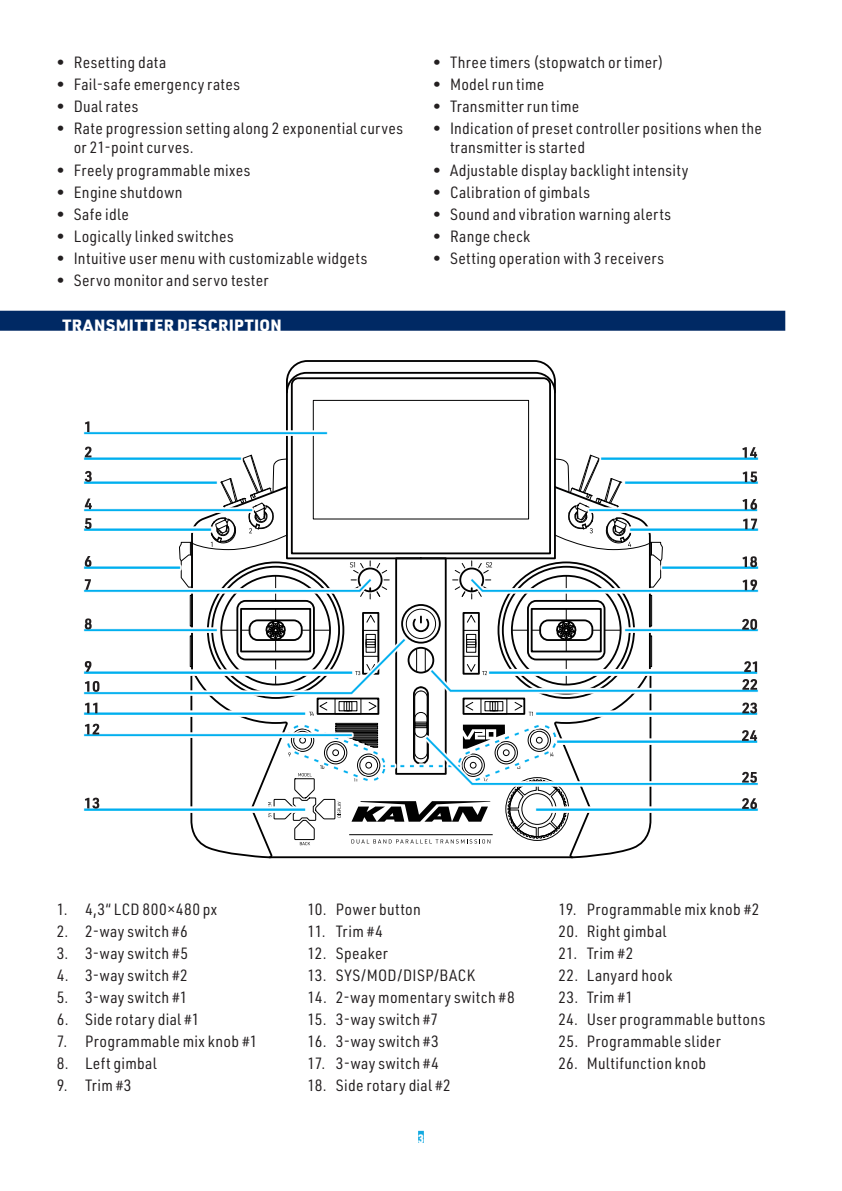
<style>
.page{position:relative;width:842px;height:1191px;background:#fff}
.page>*{position:absolute;margin:0;border:0;box-sizing:border-box;transform-origin:0 0}
.t1{font:16px/19.2px "URWDIN Semi Cond";letter-spacing:.02em;color:#231f20}
.Nadpis_s_podtiskem{font:900 16px "URWDIN";letter-spacing:.035em;color:#fff}
.Číslování_stran{font:900 12px "URWDIN Semi Cond";color:#fff}
</style>
<div class="page">
<div style="left:418px;top:1130px;width:6px;height:12px;background:#12a9e1"></div>
<svg style="left:286px;top:360px;width:270px;height:94px"></svg>
<svg style="left:179px;top:454px;width:484px;height:405px"></svg>
<img style="left:623px;top:627px;width:136px;height:6px">
<img style="left:83px;top:627px;width:136px;height:6px">
<img style="left:83px;top:455px;width:160px;height:6px">
<img style="left:599px;top:455px;width:160px;height:6px">
<img style="left:83px;top:480px;width:136px;height:5px">
<img style="left:623px;top:480px;width:136px;height:5px">
<img style="left:83px;top:507px;width:171px;height:6px">
<img style="left:588px;top:507px;width:170px;height:6px">
<img style="left:83px;top:527px;width:130px;height:5px">
<img style="left:629px;top:527px;width:130px;height:5px">
<img style="left:83px;top:564px;width:98px;height:6px">
<img style="left:660px;top:564px;width:99px;height:6px">
<img style="left:83px;top:430px;width:245px;height:6px">
<img style="left:83px;top:711px;width:224px;height:5px">
<img style="left:285px;top:723px;width:101px;height:59px">
<img style="left:457px;top:723px;width:100px;height:12px">
<img style="left:83px;top:732px;width:270px;height:6px">
<img style="left:535px;top:711px;width:223px;height:5px">
<img style="left:535px;top:806px;width:223px;height:6px">
<img style="left:83px;top:806px;width:223px;height:6px">
<img style="left:430px;top:669px;width:329px;height:24px">
<img style="left:83px;top:637px;width:323px;height:58px">
<img style="left:488px;top:669px;width:271px;height:6px">
<img style="left:83px;top:577px;width:290px;height:17px">
<img style="left:469px;top:577px;width:290px;height:17px">
<img style="left:382px;top:763px;width:42px;height:6px">
<img style="left:424px;top:735px;width:334px;height:51px">
<svg style="left:742px;top:772px;width:15px;height:10px"></svg>
<svg style="left:742px;top:798px;width:15px;height:11px"></svg>
<svg style="left:85px;top:421px;width:4px;height:11px"></svg>
<svg style="left:85px;top:446px;width:6px;height:11px"></svg>
<svg style="left:85px;top:471px;width:7px;height:11px"></svg>
<svg style="left:85px;top:498px;width:7px;height:11px"></svg>
<svg style="left:85px;top:518px;width:7px;height:11px"></svg>
<svg style="left:85px;top:556px;width:6px;height:11px"></svg>
<svg style="left:85px;top:579px;width:6px;height:11px"></svg>
<svg style="left:85px;top:618px;width:7px;height:11px"></svg>
<svg style="left:85px;top:661px;width:6px;height:11px"></svg>
<svg style="left:744px;top:661px;width:13px;height:11px"></svg>
<svg style="left:742px;top:619px;width:15px;height:11px"></svg>
<svg style="left:742px;top:579px;width:15px;height:11px"></svg>
<svg style="left:742px;top:556px;width:15px;height:11px"></svg>
<svg style="left:743px;top:518px;width:14px;height:11px"></svg>
<svg style="left:742px;top:499px;width:15px;height:11px"></svg>
<svg style="left:742px;top:471px;width:15px;height:11px"></svg>
<svg style="left:742px;top:447px;width:15px;height:11px"></svg>
<svg style="left:85px;top:681px;width:14px;height:11px"></svg>
<svg style="left:742px;top:679px;width:15px;height:11px"></svg>
<svg style="left:85px;top:702px;width:12px;height:11px"></svg>
<svg style="left:742px;top:702px;width:15px;height:11px"></svg>
<svg style="left:85px;top:723px;width:14px;height:11px"></svg>
<svg style="left:742px;top:730px;width:15px;height:11px"></svg>
<svg style="left:85px;top:797px;width:14px;height:11px"></svg>
<div style="left:0;top:311px;width:785px;height:20px;background:#002964"></div>
<p class="t1" style="left:57px;top:52px;width:111px">• Resetting data</p>
<p class="t1" style="left:57px;top:74px;width:185px">• Fail-safe emergency rates</p>
<p class="t1" style="left:57px;top:96px;width:83px">• Dual rates</p>
<p class="t1" style="left:74px;top:118px;width:331px;text-indent:-17px">• Rate progression setting along 2 exponential curves or 21-point curves.</p>
<p class="t1" style="left:57px;top:160px;width:195px">• Freely programmable mixes</p>
<p class="t1" style="left:57px;top:182px;width:127px">• Engine shutdown</p>
<p class="t1" style="left:57px;top:204px;width:74px">• Safe idle</p>
<p class="t1" style="left:57px;top:226px;width:179px">• Logically linked switches</p>
<p class="t1" style="left:57px;top:248px;width:312px">• Intuitive user menu with customizable widgets</p>
<p class="t1" style="left:57px;top:270px;width:214px">• Servo monitor and servo tester</p>
<p class="Nadpis_s_podtiskem" style="left:62px;top:314px;width:221px">TRANSMITTER DESCRIPTION</p>
<p class="t1" style="left:433px;top:52px;width:232px">• Three timers (stopwatch or timer)</p>
<p class="t1" style="left:433px;top:74px;width:113px">• Model run time</p>
<p class="t1" style="left:433px;top:96px;width:148px">• Transmitter run time</p>
<p class="t1" style="left:450px;top:118px;width:313px;text-indent:-17px">• Indication of preset controller positions when the transmitter is started</p>
<p class="t1" style="left:433px;top:160px;width:257px">• Adjustable display backlight intensity</p>
<p class="t1" style="left:433px;top:182px;width:158px">• Calibration of gimbals</p>
<p class="t1" style="left:433px;top:204px;width:240px">• Sound and vibration warning alerts</p>
<p class="t1" style="left:433px;top:226px;width:99px">• Range check</p>
<p class="t1" style="left:433px;top:248px;width:233px">• Setting operation with 3 receivers</p>
<p class="t1" style="left:57px;top:898px;width:162px">1. 4,3“ LCD 800×480 px</p>
<p class="t1" style="left:57px;top:921px;width:133px">2. 2-way switch #6</p>
<p class="t1" style="left:57px;top:943px;width:133px">3. 3-way switch #5</p>
<p class="t1" style="left:57px;top:965px;width:133px">4. 3-way switch #2</p>
<p class="t1" style="left:57px;top:987px;width:132px">5. 3-way switch #1</p>
<p class="t1" style="left:57px;top:1009px;width:144px">6. Side rotary dial #1</p>
<p class="t1" style="left:57px;top:1031px;width:202px">7. Programmable mix knob #1</p>
<p class="t1" style="left:57px;top:1053px;width:102px">8. Left gimbal</p>
<p class="t1" style="left:57px;top:1075px;width:76px">9. Trim #3</p>
<p class="t1" style="left:308px;top:898px;width:115px">10. Power button</p>
<p class="t1" style="left:308px;top:921px;width:77px">11. Trim #4</p>
<p class="t1" style="left:308px;top:943px;width:82px">12. Speaker</p>
<p class="t1" style="left:308px;top:965px;width:169px">13. SYS/MOD/DISP/BACK</p>
<p class="t1" style="left:308px;top:987px;width:209px">14. 2-way momentary switch #8</p>
<p class="t1" style="left:308px;top:1009px;width:132px">15. 3-way switch #7</p>
<p class="t1" style="left:308px;top:1031px;width:133px">16. 3-way switch #3</p>
<p class="t1" style="left:308px;top:1053px;width:133px">17. 3-way switch #4</p>
<p class="t1" style="left:308px;top:1075px;width:145px">18. Side rotary dial #2</p>
<p class="Číslování_stran" style="left:418px;top:1130px;width:7px">3</p>
<p class="t1" style="left:558px;top:898px;width:203px">19. Programmable mix knob #2</p>
<p class="t1" style="left:558px;top:921px;width:110px">20. Right gimbal</p>
<p class="t1" style="left:558px;top:943px;width:76px">21. Trim #2</p>
<p class="t1" style="left:558px;top:965px;width:116px">22. Lanyard hook</p>
<p class="t1" style="left:558px;top:987px;width:76px">23. Trim #1</p>
<p class="t1" style="left:558px;top:1009px;width:208px">24. User programmable buttons</p>
<p class="t1" style="left:558px;top:1031px;width:164px">25. Programmable slider</p>
<p class="t1" style="left:558px;top:1053px;width:149px">26. Multifunction knob</p>
</div>
